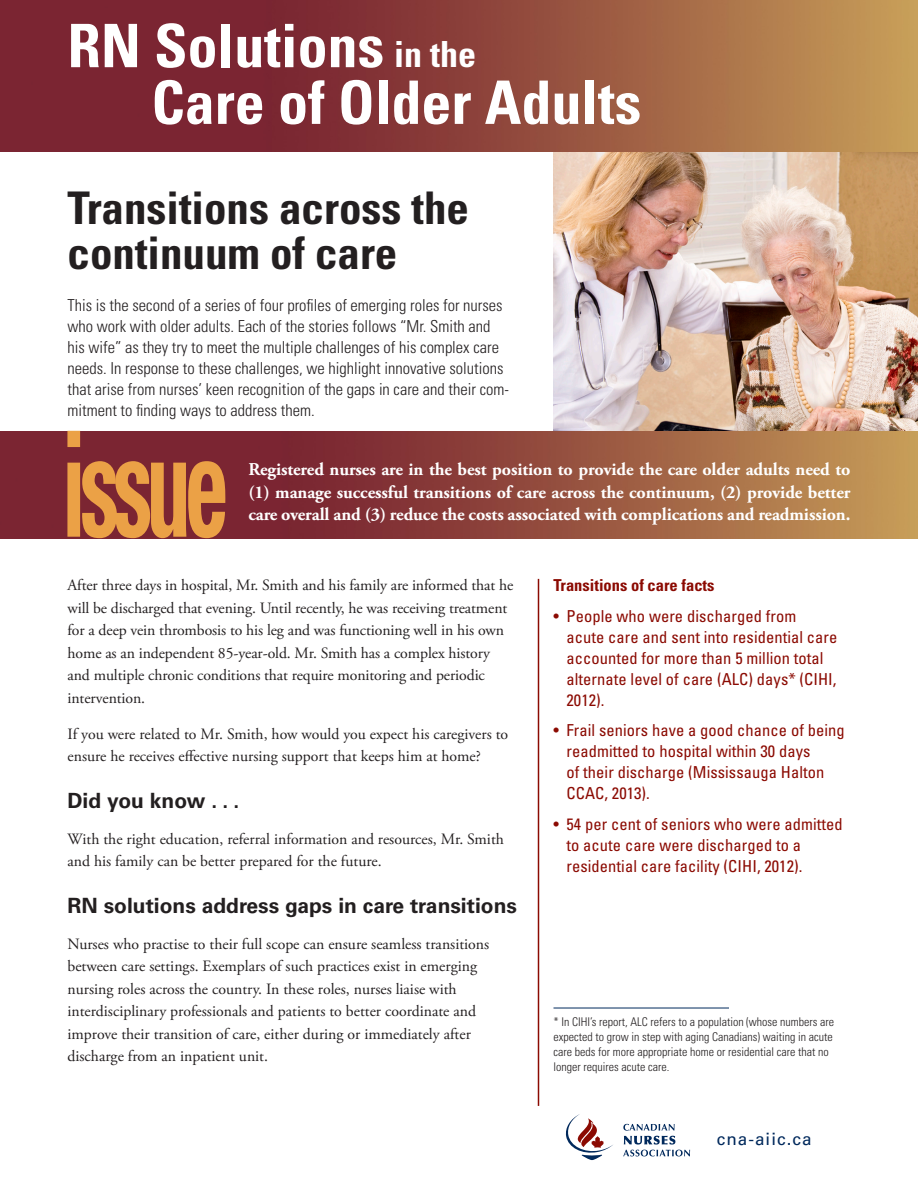
<style>
.page{position:relative;width:918px;height:1188px;background:#fff}
.page>*{position:absolute;margin:0;border:0;box-sizing:border-box;transform-origin:0 0}
.subhead{font:700 condensed 146.7px "Univers LT Std";letter-spacing:-.075em;color:#eba146;scale:.61 1}
.main_head_LARGE{font:700 condensed 60px "Univers LT Std";color:#fff}
.main_head_SMALL{font:700 condensed 45px/45px "Univers LT Std";color:#231f20}
.subhead-2{font:700 21px "Univers LT Std";color:#231f20}
.body{font:700 18px/22.5px "Adobe Garamond Pro";letter-spacing:-.005em;color:#fff;text-align:justify}
.web{font:17.1px "Univers LT Std";letter-spacing:.06em;color:#00295c}
.quote_COVER{font:condensed 16.5px/21px "Univers LT Std";letter-spacing:.005em;color:#8b0a02}
.main_head_LARGE-2{font:300 condensed 16.5px/21px "Univers LT Std";color:#231f20}
.quote_COVER-2{font:700 condensed 16.5px "Univers LT Std";color:#8b0a02}
.body-2{font:15.75px/22.5px "Adobe Garamond Pro";letter-spacing:-.005em;color:#231f20}
.subhead-3{font:15.75px/22.5px "Adobe Garamond Pro";color:#231f20}
.t1{font:300 condensed 12px/15px "Univers LT Std";color:#231f20}
.s1{font-size:36px}
</style>
<div class="page">
<img style="left:554px;top:151px;width:364px;height:280px">
<img style="left:0;top:0;width:918px;height:151px">
<svg style="left:623px;top:1124px;width:67px;height:32px"></svg>
<svg style="left:565px;top:1114px;width:48px;height:46px"></svg>
<div style="left:0;top:431px;width:918px;height:111px;background:linear-gradient(to right,#fff,#fff)"></div>
<img style="left:1px;top:431px;width:917px;height:107px">
<hr style="left:538px;top:579px;width:1px;height:527px;background:#8b0a02">
<hr style="left:554px;top:1008px;width:175px;height:1px;background:#00295c">
<p class="main_head_LARGE" style="left:68px;top:9px;width:410px">RN Solutions <span class="s1">in the</span></p>
<p class="main_head_LARGE" style="left:151px;top:66px;width:491px">Care of Older Adults</p>
<p class="main_head_SMALL" style="left:68px;top:185px;width:403px">Transitions across the continuum of care</p>
<p class="main_head_LARGE-2" style="left:68px;top:294px;width:443px">This is the second of a series of four profiles of emerging roles for nurses who work with older adults. Each of the stories follows “Mr. Smith and his wife” as they try to meet the multiple challenges of his complex care needs. In response to these challenges, we highlight innovative solutions that arise from nurses’ keen recognition of the gaps in care and their com&shy;mitment to finding ways to address them.</p>
<p class="subhead" style="left:61px;top:395px;width:277px">issue</p>
<p class="body" style="left:248px;top:459px;width:604px">Registered nurses are in the best position to provide the care older adults need to (1) manage successful transitions of care across the continuum, (2) provide better care overall and (3) reduce the costs associated with complications and readmission.</p>
<p class="body-2" style="left:68px;top:575px;width:447px">After three days in hospital, Mr. Smith and his family are informed that he will be discharged that evening. Until recently, he was receiving treatment for a deep vein thrombosis to his leg and was functioning well in his own home as an independent 85-year-old. Mr. Smith has a complex history and multiple chronic conditions that require monitoring and periodic intervention.</p>
<p class="body-2" style="left:68px;top:723px;width:442px">If you were related to Mr. Smith, how would you expect his caregivers to ensure he receives effective nursing support that keeps him at home?</p>
<p class="subhead-2" style="left:68px;top:788px;width:173px">Did you know . . .</p>
<p class="body-2" style="left:68px;top:828px;width:438px">With the right education, referral information and resources, Mr. Smith and his family can be better prepared for the future.</p>
<p class="subhead-2" style="left:68px;top:893px;width:451px">RN solutions address gaps in care transitions</p>
<p class="subhead-3" style="left:68px;top:933px;width:423px">Nurses who practise to their full scope can ensure seamless transitions between care settings. Exemplars of such practices exist in emerging nursing roles across the country. In these roles, nurses liaise with interdisciplinary professionals and patients to better coordinate and improve their transition of care, either during or immediately after discharge from an inpatient unit.</p>
<p class="quote_COVER-2" style="left:554px;top:575px;width:163px">Transitions of care facts</p>
<p class="quote_COVER" style="left:567px;top:605px;width:272px;text-indent:-13px">• People who were discharged from acute care and sent into residential care accounted for more than 5 million total alternate level of care (ALC) days* (CIHI,<br>2012).</p>
<p class="quote_COVER" style="left:567px;top:720px;width:280px;text-indent:-13px">• Frail seniors have a good chance of being readmitted to hospital within 30 days<br>of their discharge (Mississauga Halton CCAC, 2013).</p>
<p class="quote_COVER" style="left:567px;top:813px;width:278px;text-indent:-13px">• 54 per cent of seniors who were admitted to acute care were discharged to a residential care facility (CIHI, 2012).</p>
<p class="t1" style="left:554px;top:1015px;width:282px">* In CIHI’s report, ALC refers to a population (whose numbers are expected to grow in step with aging Canadians) waiting in acute care beds for more appropriate home or residential care that no longer requires acute care.</p>
<p class="web" style="left:717px;top:1128px;width:96px">cna-aiic.ca</p>
</div>
